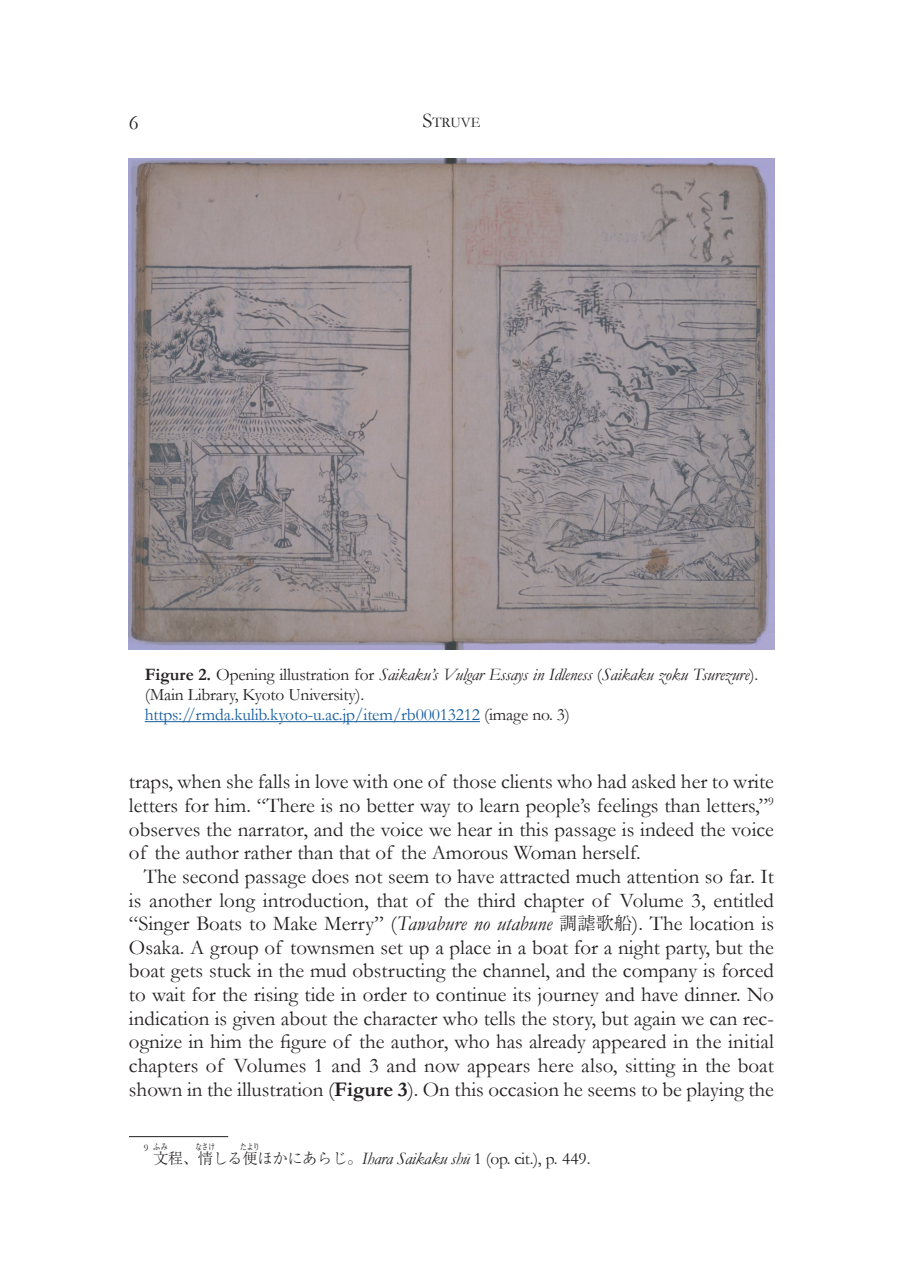
<style>
.page{position:relative;width:903px;height:1275px;background:#fff}
.page>*{position:absolute;margin:0;border:0;box-sizing:border-box;transform-origin:0 0}
.t1{font:21px/23.6px "Garamond";color:#231f20;text-align:justify}
.t2{font:17.5px/19.9px "Garamond";letter-spacing:-.01em;color:#231f20}
.t3{font:300 15.22px "Ryumin Pr 6 N";letter-spacing:-.02em;color:#231f20}
.t4{font:14.7px "Garamond";color:#231f20}
.t5{font:10.15px "Garamond";color:#231f20}
.t6{font:300 8.75px "Ryumin Pr 6 N";color:#231f20;scale:.75 1}
.t7{font:300 8.75px "Ryumin Pr 6 N";color:#231f20;scale:.8 1}
.s1{font-size:21px}
.s2{font-weight:700}
.s3{font-style:italic}
.s4{color:#175d9e}
.s5{font-family:"Ryumin Pr 6 N";font-weight:300;font-size:18.2px}
.s6{font-family:"Ryumin Pr 6 N";font-weight:300;font-size:15.22px}
</style>
<div class="page">
<hr style="left:129px;top:1136px;width:99px;height:1px;background:#231f20">
<hr style="left:145px;top:721px;width:335px;height:1px;background:#175d9e">
<img style="left:129px;top:159px;width:645px;height:490px">
<p class="t1" style="left:129px;top:110px;width:11px">6</p>
<p class="t4" style="left:422px;top:112px;width:60px"><span class="s1">S</span>TRUVE</p>
<p class="t2" style="left:145px;top:664px;width:615px"><span class="s2">Figure 2.</span> Opening illustration for <span class="s3">Saikaku’s Vulgar Essays in Idleness</span> (<span class="s3">Saikaku zoku Tsurezure</span>). (Main Library, Kyoto University).<br><span class="s4">https://rmda.kulib.kyoto-u.ac.jp/item/rb00013212</span> (image no. 3)</p>
<p class="t1" style="left:129px;top:769px;width:646px">traps, when she falls in love with one of those clients who had asked her to write letters for him. “There is no better way to learn people’s feelings than letters,”<sup>9 </sup>observes the narrator, and the voice we hear in this passage is indeed the voice of the author rather than that of the Amorous Woman herself.</p>
<p class="t1" style="left:129px;top:864px;width:646px;text-indent:15px">The second passage does not seem to have attracted much attention so far. It is another long introduction, that of the third chapter of Volume 3, entitled “Singer Boats to Make Merry” (<span class="s3">Tawabure no utabune</span> <span class="s5">調謔歌船</span>). The location is Osaka. A group of townsmen set up a place in a boat for a night party, but the boat gets stuck in the mud obstructing the channel, and the company is forced to wait for the rising tide in order to continue its journey and have dinner. No indication is given about the character who tells the story, but again we can rec&shy;ognize in him the figure of the author, who has already appeared in the initial chapters of Volumes 1 and 3 and now appears here also, sitting in the boat shown in the illustration (<span class="s2">Figure 3</span>). On this occasion he seems to be playing the</p>
<p class="t7" style="left:153px;top:1140px;width:20px">ふみ</p>
<p class="t6" style="left:195px;top:1140px;width:28px">なさけ</p>
<p class="t6" style="left:240px;top:1140px;width:28px">たより</p>
<p class="t5" style="left:144px;top:1141px;width:6px">9</p>
<p class="t3" style="left:153px;top:1147px;width:106px">文程、情しる便</p>
<p class="t2" style="left:257px;top:1148px;width:335px"><span class="s6">ほかにあらじ。</span><span class="s3">Ihara Saikaku shū</span> 1 (op. cit.), p. 449.</p>
</div>
